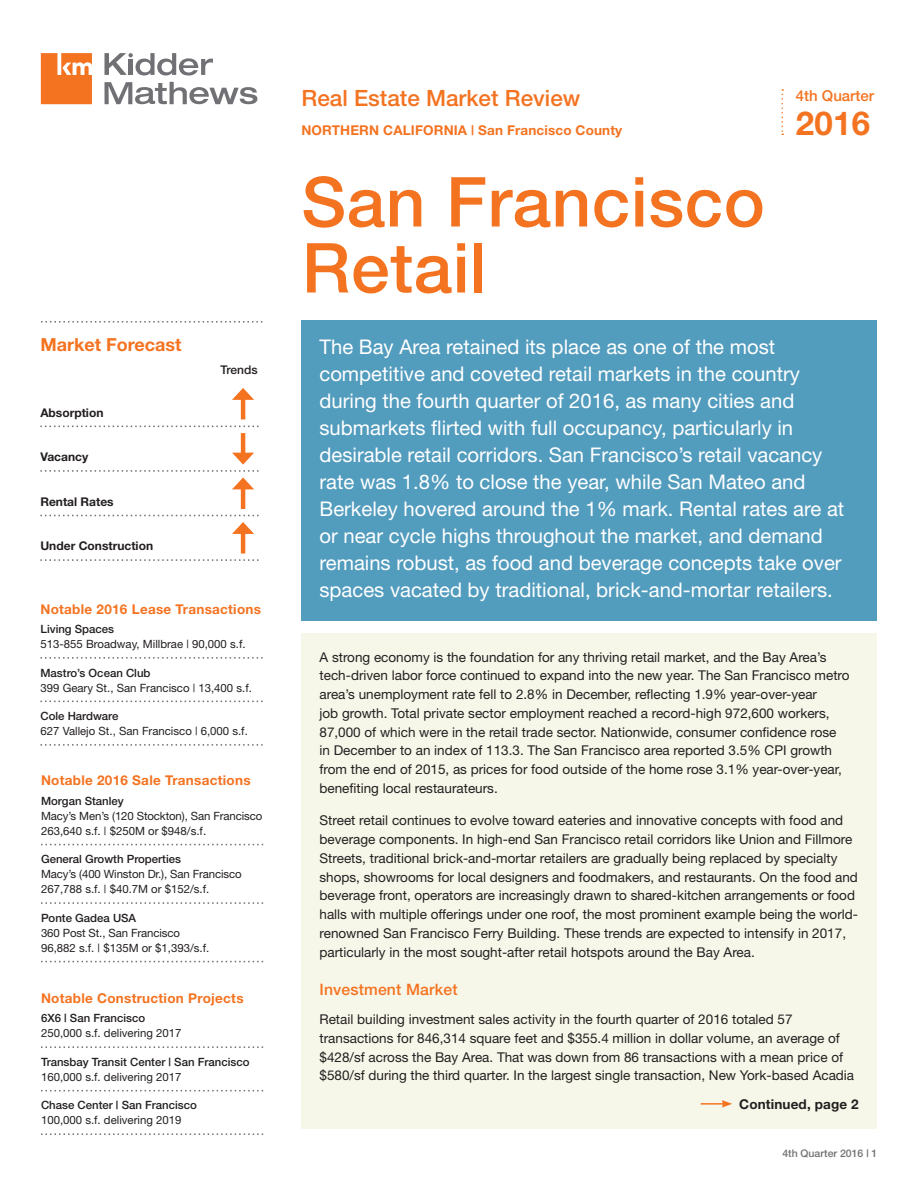
<style>
.page{position:relative;width:918px;height:1188px;background:#fff}
.page>*{position:absolute;margin:0;border:0;box-sizing:border-box;transform-origin:0 0}
.t1{font:500 69px/66px "Helvetica Neue";letter-spacing:.01em;color:#f47321}
.t2{font:700 33px "Helvetica Neue";color:#f47321}
.t3{font:500 22.5px "Helvetica Neue";color:#f47321}
.white_intro{font:20.25px/27px "Helvetica Neue";color:#fff}
.t4{font:700 18px "Helvetica Neue";color:#f47321}
.Orange_Subheads{font:500 15.75px "Helvetica Neue";letter-spacing:.01em;color:#f47321}
.t5{font:500 15px "Helvetica Neue";color:#f47321}
.Body_Text{font:13.5px/18.8px "Helvetica Neue";color:#231f20}
.t6{font:700 13.5px "Helvetica Neue";letter-spacing:.02em;color:#f47321}
._9_13_Bod{font:700 13.5px "Helvetica Neue";letter-spacing:.01em;color:#231f20}
.SIDEBAR_CAT{font:700 12px "Helvetica Neue";color:#231f20}
.t7{font:500 12px "Helvetica Neue";color:#231f20}
.email{font:11.4px/15px "Helvetica Neue";color:#231f20}
.email-2{font:500 11.4px/15px "Helvetica Neue";color:#231f20}
.t8{font:500 10.5px "Helvetica Neue";color:#717074}
.s1{font-weight:500}
.s2{font-weight:400}
</style>
<div class="page">
<div style="left:302px;top:320px;width:576px;height:301px;background:#529cbe"></div>
<div style="left:302px;top:633px;width:576px;height:496px;background:#f7f7e9"></div>
<svg style="left:41px;top:53px;width:51px;height:51px;background:#f5833b"></svg>
<svg style="left:104px;top:82px;width:153px;height:22px"></svg>
<svg style="left:104px;top:53px;width:109px;height:23px"></svg>
<hr style="left:701px;top:1103px;width:23px;height:2px;background:#f47321">
<svg style="left:722px;top:1100px;width:10px;height:8px"></svg>
<svg style="left:40px;top:559px;width:219px;height:2px"></svg>
<svg style="left:41px;top:321px;width:221px;height:2px"></svg>
<svg style="left:40px;top:426px;width:219px;height:1px"></svg>
<svg style="left:40px;top:515px;width:219px;height:1px"></svg>
<hr style="left:241px;top:530px;width:4px;height:24px;background:#f47321">
<svg style="left:232px;top:522px;width:22px;height:12px"></svg>
<hr style="left:241px;top:433px;width:4px;height:24px;background:#f47321">
<hr style="left:241px;top:396px;width:4px;height:23px;background:#f47321">
<svg style="left:232px;top:388px;width:22px;height:12px"></svg>
<svg style="left:40px;top:657px;width:223px;height:2px"></svg>
<svg style="left:40px;top:701px;width:223px;height:1px"></svg>
<svg style="left:40px;top:744px;width:223px;height:2px"></svg>
<svg style="left:41px;top:844px;width:222px;height:1px"></svg>
<svg style="left:41px;top:902px;width:222px;height:2px"></svg>
<svg style="left:41px;top:961px;width:222px;height:1px"></svg>
<hr style="left:241px;top:485px;width:4px;height:24px;background:#f47321">
<svg style="left:40px;top:453px;width:219px;height:36px"></svg>
<svg style="left:782px;top:89px;width:1px;height:46px"></svg>
<svg style="left:41px;top:1046px;width:222px;height:2px"></svg>
<svg style="left:41px;top:1090px;width:222px;height:1px"></svg>
<svg style="left:41px;top:1133px;width:222px;height:2px"></svg>
<p class="t4" style="left:40px;top:333px;width:143px">Market Forecast</p>
<p class="SIDEBAR_CAT" style="left:40px;top:405px;width:65px">Absorption</p>
<p class="SIDEBAR_CAT" style="left:40px;top:449px;width:49px">Vacancy</p>
<p class="SIDEBAR_CAT" style="left:40px;top:494px;width:75px">Rental Rates</p>
<p class="SIDEBAR_CAT" style="left:40px;top:539px;width:114px">Under Construction</p>
<p class="t7" style="left:221px;top:362px;width:39px">Trends</p>
<p class="t6" style="left:40px;top:600px;width:222px">Notable 2016 Lease Transactions</p>
<p class="email" style="left:40px;top:621px;width:207px"><span class="s1">Living Spaces<br></span>513-855 Broadway, Millbrae | 90,000 s.f.</p>
<p class="email" style="left:40px;top:665px;width:213px"><span class="s1">Mastro’s Ocean Club<br></span>399 Geary St., San Francisco | 13,400 s.f.</p>
<p class="email" style="left:40px;top:708px;width:209px"><span class="s1">Cole Hardware<br></span>627 Vallejo St., San Francisco | 6,000 s.f.</p>
<p class="t6" style="left:41px;top:772px;width:211px">Notable 2016 Sale Transactions</p>
<p class="email" style="left:41px;top:793px;width:223px"><span class="s1">Morgan Stanley<br></span>Macy’s Men’s (120 Stockton), San Francisco<br>263,640 s.f. | $250M or $948/s.f.</p>
<p class="email" style="left:41px;top:852px;width:202px"><span class="s1">General Growth Properties<br></span>Macy’s (400 Winston Dr.), San Francisco<br>267,788 s.f. | $40.7M or $152/s.f.</p>
<p class="email" style="left:41px;top:910px;width:170px"><span class="s1">Ponte Gadea USA<br></span>360 Post St., San Francisco<br>96,882 s.f. | $135M or $1,393/s.f.</p>
<p class="t6" style="left:41px;top:990px;width:204px">Notable Construction Projects</p>
<p class="email" style="left:41px;top:1011px;width:142px"><span class="s1">6X6 | San Francisco<br></span>250,000 s.f. delivering 2017</p>
<p class="email-2" style="left:41px;top:1054px;width:210px">Transbay Transit Center | San Francisco<br><span class="s2">160,000 s.f. delivering 2017</span></p>
<p class="email" style="left:41px;top:1098px;width:157px"><span class="s1">Chase Center | San Francisco<br></span>100,000 s.f. delivering 2019</p>
<p class="t3" style="left:302px;top:84px;width:280px">Real Estate Market Review</p>
<p class="t6" style="left:302px;top:122px;width:322px">NORTHERN CALIFORNIA | San Francisco County</p>
<p class="t1" style="left:301px;top:168px;width:465px">San Francisco<br>Retail</p>
<p class="t5" style="left:796px;top:87px;width:80px">4th Quarter</p>
<p class="t2" style="left:796px;top:103px;width:76px">2016</p>
<p class="white_intro" style="left:320px;top:333px;width:526px">The Bay Area retained its place as one of the most competitive and coveted retail markets in the country during the fourth quarter of 2016, as many cities and submarkets flirted with full occupancy, particularly in desirable retail corridors. San Francisco’s retail vacancy rate was 1.8% to close the year, while San Mateo and Berkeley hovered around the 1% mark. Rental rates are at or near cycle highs throughout the market, and demand remains robust, as food and beverage concepts take over spaces vacated by traditional, brick-and-mortar retailers.</p>
<p class="Body_Text" style="left:320px;top:647px;width:532px">A strong economy is the foundation for any thriving retail market, and the Bay Area’s tech-driven labor force continued to expand into the new year. The San Francisco metro area’s unemployment rate fell to 2.8% in December, reflecting 1.9% year-over-year<br>job growth. Total private sector employment reached a record-high 972,600 workers, 87,000 of which were in the retail trade sector. Nationwide, consumer confidence rose in December to an index of 113.3. The San Francisco area reported 3.5% CPI growth from the end of 2015, as prices for food outside of the home rose 3.1% year-over-year, benefiting local restaurateurs.</p>
<p class="Body_Text" style="left:320px;top:811px;width:540px">Street retail continues to evolve toward eateries and innovative concepts with food and beverage components. In high-end San Francisco retail corridors like Union and Fillmore Streets, traditional brick-and-mortar retailers are gradually being replaced by specialty shops, showrooms for local designers and foodmakers, and restaurants. On the food and beverage front, operators are increasingly drawn to shared-kitchen arrangements or food halls with multiple offerings under one roof, the most prominent example being the world&shy;renowned San Francisco Ferry Building. These trends are expected to intensify in 2017, particularly in the most sought-after retail hotspots around the Bay Area.</p>
<p class="Orange_Subheads" style="left:320px;top:980px;width:140px">Investment Market</p>
<p class="Body_Text" style="left:320px;top:1010px;width:536px">Retail building investment sales activity in the fourth quarter of 2016 totaled 57 transactions for 846,314 square feet and $355.4 million in dollar volume, an average of $428/sf across the Bay Area. That was down from 86 transactions with a mean price of $580/sf during the third quarter. In the largest single transaction, New York-based Acadia</p>
<p class="_9_13_Bod" style="left:739px;top:1096px;width:121px">Continued, page 2</p>
<p class="t8" style="left:782px;top:1147px;width:97px">4th Quarter 2016 | 1</p>
</div>
